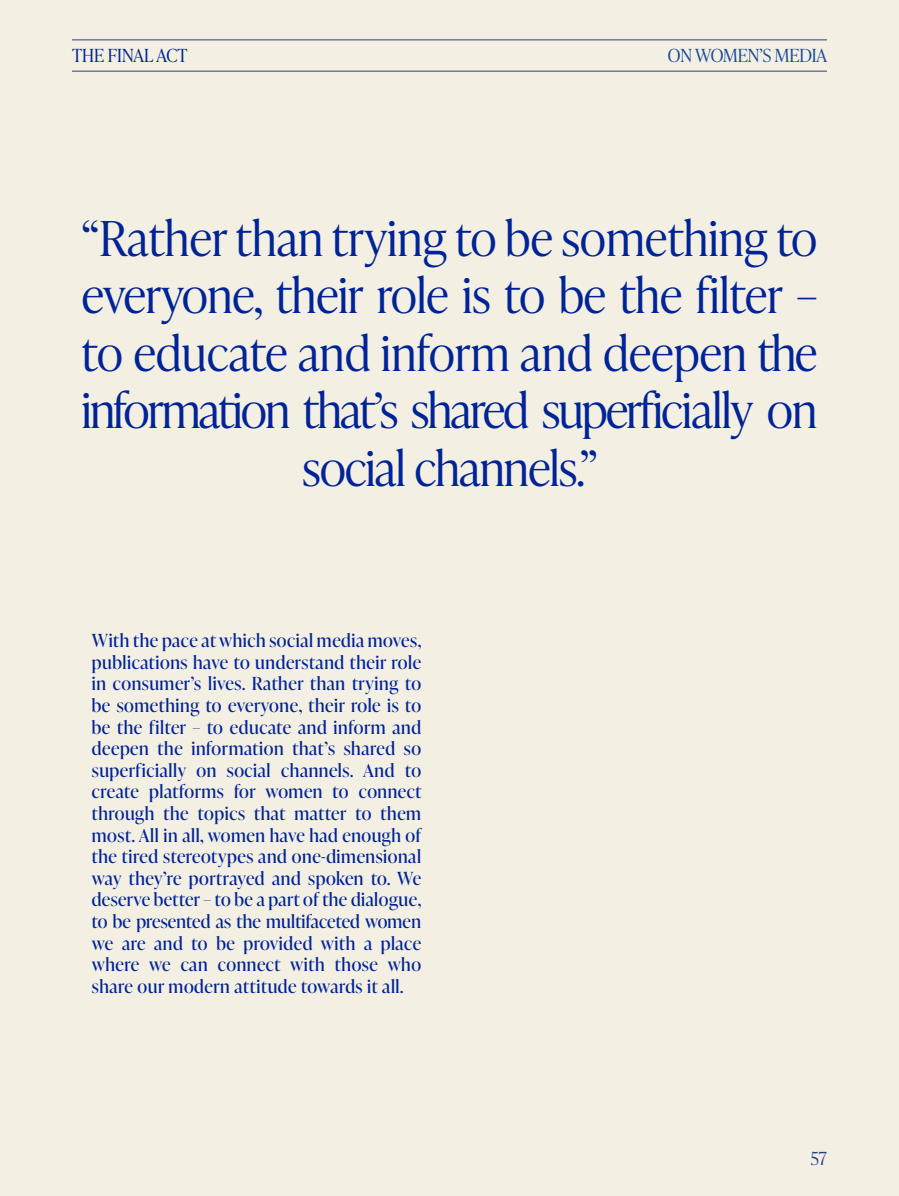
<style>
.page{position:relative;width:899px;height:1196px;background:#fff}
.page>*{position:absolute;margin:0;border:0;box-sizing:border-box;transform-origin:0 0}
.t1{font:300 48px/57.6px "Ivy Presto Headline";color:#002397;text-align:center}
.t2{font:18px/21.6px "Ivy Presto Display";letter-spacing:.03em;color:#002397;text-align:justify}
.t3{font:300 18px "Ivy Presto Headline";color:#194b9b}
.t4{font:300 18px "Ivy Presto Headline";color:#002397}
.t5{font:300 18px "Ivy Presto Headline";color:#234187}
</style>
<div class="page">
<hr style="left:72px;top:71px;width:755px;height:1px;background:#234187">
<hr style="left:72px;top:40px;width:755px;height:1px;background:#234187">
<p class="t4" style="left:72px;top:43px;width:117px">THE FINAL ACT</p>
<p class="t3" style="left:668px;top:43px;width:161px">ON WOMEN’S MEDIA</p>
<p class="t1" style="left:82px;top:207px;width:736px">“Rather than trying to be something to everyone, their role is to be the filter – to educate and inform and deepen the information that’s shared superficially on social channels.”</p>
<p class="t2" style="left:92px;top:628px;width:331px">With the pace at which social media moves, publications have to understand their role in consumer’s lives. Rather than trying to be something to everyone, their role is to be the filter – to educate and inform and deepen the information that’s shared so superficially on social channels. And to create platforms for women to connect through the topics that matter to them most. All in all, women have had enough of the tired stereotypes and one-dimensional way they’re portrayed and spoken to. We deserve better – to be a part of the dialogue, to be presented as the multifaceted women we are and to be provided with a place where we can connect with those who share our modern attitude towards it all.</p>
<p class="t5" style="left:810px;top:1145px;width:18px">57</p>
</div>
